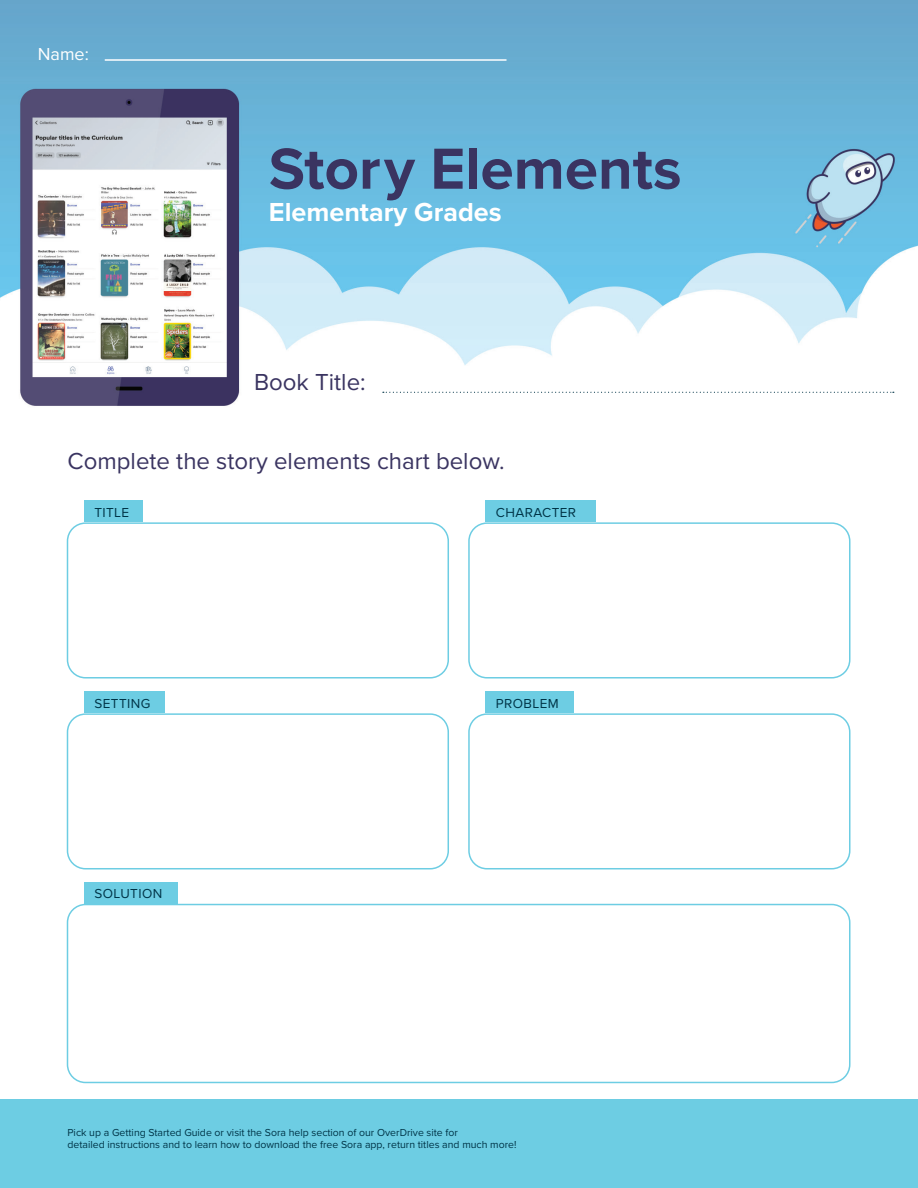
<style>
.page{position:relative;width:918px;height:1188px;background:#fff}
.page>*{position:absolute;margin:0;border:0;box-sizing:border-box;transform-origin:0 0}
.Headline{font:700 60px "Proxima Nova";color:#3a3461}
.Body{font:700 27px "Proxima Nova";color:#fff}
.Steps{font:24px "Proxima Nova";color:#3a3461}
.t1{font:18px "Proxima Nova";color:#fff}
.Steps-2{font:13.5px "Proxima Nova";letter-spacing:.03em;color:#003447}
.Body-2{font:10.5px/12px "Proxima Nova";color:#003447}
</style>
<div class="page">
<img style="left:0;top:0;width:918px;height:1100px">
<div style="left:0;top:1100px;width:918px;height:88px;background:#6dcde3"></div>
<div style="left:67px;top:522px;width:382px;height:157px;border:2px solid #6dcde3;border-radius:18px"></div>
<div style="left:67px;top:713px;width:382px;height:156px;border:2px solid #6dcde3;border-radius:18px"></div>
<div style="left:67px;top:904px;width:783px;height:179px;border:2px solid #6dcde3;border-radius:18px"></div>
<div style="left:468px;top:522px;width:382px;height:157px;border:2px solid #6dcde3;border-radius:18px"></div>
<div style="left:468px;top:713px;width:382px;height:156px;border:2px solid #6dcde3;border-radius:18px"></div>
<div style="left:84px;top:500px;width:58px;height:22px;background:#6dcde3"></div>
<div style="left:84px;top:691px;width:81px;height:22px;background:#6dcde3"></div>
<div style="left:84px;top:882px;width:94px;height:22px;background:#6dcde3"></div>
<div style="left:485px;top:500px;width:111px;height:22px;background:#6dcde3"></div>
<div style="left:485px;top:691px;width:89px;height:22px;background:#6dcde3"></div>
<hr style="left:105px;top:59px;width:402px;height:2px;background:#fff">
<svg style="left:383px;top:392px;width:511px;height:1px"></svg>
<p class="t1" style="left:38px;top:40px;width:53px">Name:</p>
<p class="Headline" style="left:269px;top:124px;width:414px">Story Elements</p>
<p class="Body" style="left:269px;top:192px;width:234px">Elementary Grades</p>
<p class="Steps" style="left:254px;top:364px;width:113px">Book Title:</p>
<p class="Steps" style="left:68px;top:443px;width:439px">Complete the story elements chart below.</p>
<p class="Steps-2" style="left:94px;top:502px;width:36px">TITLE</p>
<p class="Steps-2" style="left:94px;top:693px;width:57px">SETTING</p>
<p class="Steps-2" style="left:94px;top:883px;width:69px">SOLUTION</p>
<p class="Steps-2" style="left:496px;top:502px;width:82px">CHARACTER</p>
<p class="Steps-2" style="left:496px;top:693px;width:64px">PROBLEM</p>
<p class="Body-2" style="left:68px;top:1126px;width:451px">Pick up a Getting Started Guide or visit the Sora help section of our OverDrive site for<br>detailed instructions and to learn how to download the free Sora app, return titles and much more!</p>
</div>
